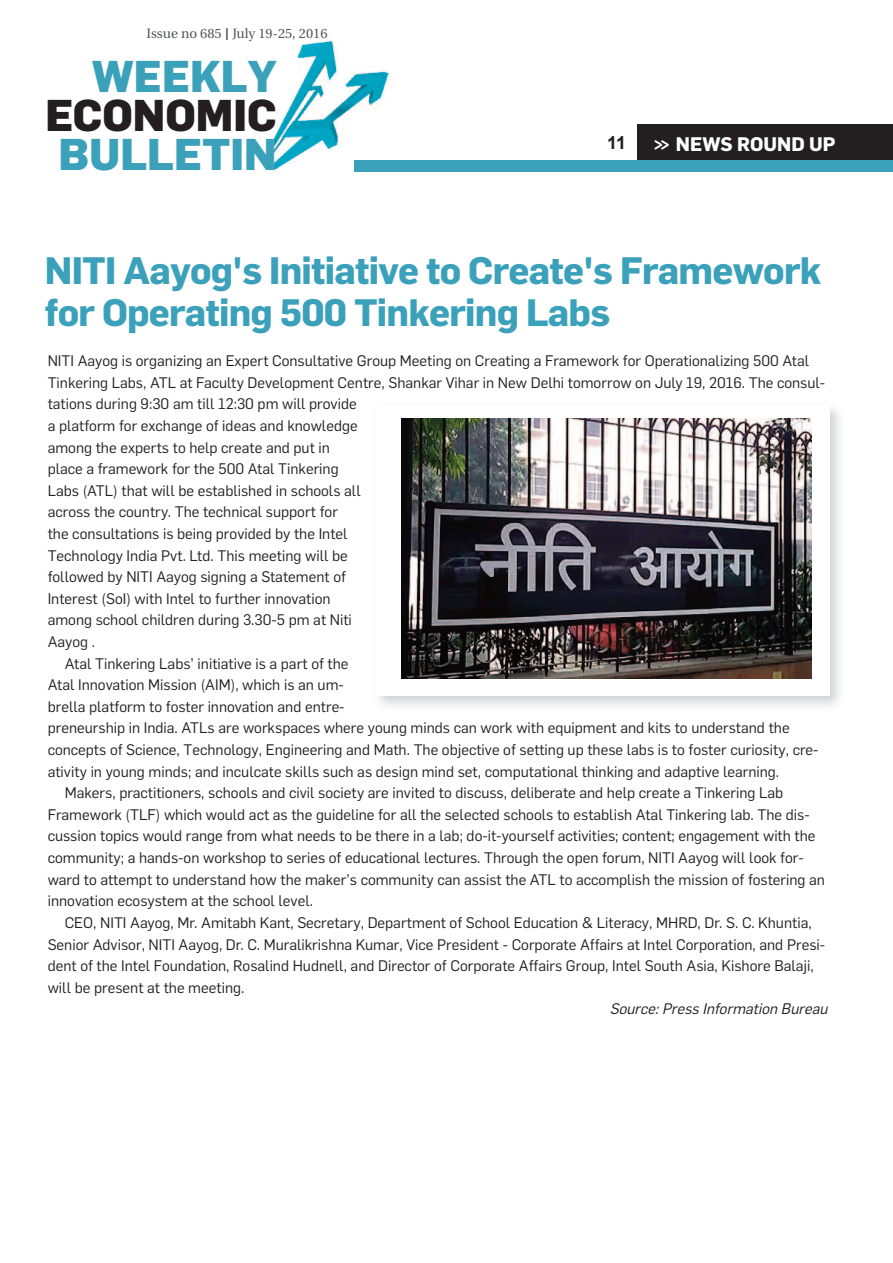
<style>
.page{position:relative;width:893px;height:1263px;background:#fff}
.page>*{position:absolute;margin:0;border:0;box-sizing:border-box;transform-origin:0 0}
.t1{font:800 43.65px "Flama";color:#3ba1bb}
.t2{font:800 43.65px "Flama";color:#231f20}
.t3{font:700 37.5px/42px "Flama";letter-spacing:-.02em;color:#3ba1bb}
.t4{font:700 19.35px "Flama";color:#fff;scale:.8 1}
.t5{font:700 18px "Arial";color:#231f20}
.t6{font:15px "Flama";color:#231f20}
.t7{font:italic 15px "Flama";color:#231f20}
.t8{font:13.5px "Utopia";color:#57585a}
.s1{font-family:"Arial";font-size:16.5px}
</style>
<div class="page">
<div style="left:638px;top:125px;width:255px;height:41px;background:#231f20"></div>
<img style="left:274px;top:40px;width:116px;height:130px">
<div style="left:354px;top:160px;width:539px;height:11px;background:#3ba1bb"></div>
<img style="left:402px;top:419px;width:409px;height:259px">
<p class="t8" style="left:147px;top:28px;width:182px">Issue no 685 <span class="s1">I</span> July 19-25, 2016</p>
<h1 class="t1" style="left:92px;top:61px;width:186px">WEEKLY</h1>
<h1 class="t2" style="left:46px;top:100px;width:233px">ECONOMIC</h1>
<h1 class="t1" style="left:59px;top:139px;width:220px">BULLETIN</h1>
<p class="t5" style="left:607px;top:133px;width:21px">11</p>
<p class="t4" style="left:654px;top:137px;width:229px">&gt;&gt; NEWS ROUND UP</p>
<h2 class="t3" style="left:45px;top:253px;width:778px">NITI Aayog's Initiative to Create's Framework for Operating 500 Tinkering Labs</h2>
<p class="t6" style="left:48px;top:355px;width:763px">NITI Aayog is organizing an Expert Consultative Group Meeting on Creating a Framework for Operationalizing 500 Atal</p>
<p class="t6" style="left:48px;top:377px;width:779px">Tinkering Labs, ATL at Faculty Development Centre, Shankar Vihar in New Delhi tomorrow on July 19, 2016. The consul-</p>
<p class="t6" style="left:48px;top:399px;width:310px">tations during 9:30 am till 12:30 pm will provide</p>
<p class="t6" style="left:48px;top:420px;width:311px">a platform for exchange of ideas and knowledge</p>
<p class="t6" style="left:48px;top:442px;width:284px">among the experts to help create and put in</p>
<p class="t6" style="left:48px;top:463px;width:292px">place a framework for the 500 Atal Tinkering</p>
<p class="t6" style="left:48px;top:485px;width:315px">Labs (ATL) that will be established in schools all</p>
<p class="t6" style="left:48px;top:507px;width:292px">across the country. The technical support for</p>
<p class="t6" style="left:48px;top:528px;width:301px">the consultations is being provided by the Intel</p>
<p class="t6" style="left:48px;top:550px;width:302px">Technology India Pvt. Ltd. This meeting will be</p>
<p class="t6" style="left:48px;top:571px;width:300px">followed by NITI Aayog signing a Statement of</p>
<p class="t6" style="left:48px;top:593px;width:284px">Interest (SoI) with Intel to further innovation</p>
<p class="t6" style="left:48px;top:615px;width:306px">among school children during 3.30-5 pm at Niti</p>
<p class="t6" style="left:48px;top:636px;width:49px">Aayog .</p>
<p class="t6" style="left:65px;top:658px;width:285px">Atal Tinkering Labs’ initiative is a part of the</p>
<p class="t6" style="left:48px;top:679px;width:298px">Atal Innovation Mission (AIM), which is an um-</p>
<p class="t6" style="left:48px;top:701px;width:298px">brella platform to foster innovation and entre-</p>
<p class="t6" style="left:48px;top:723px;width:743px">preneurship in India. ATLs are workspaces where young minds can work with equipment and kits to understand the</p>
<p class="t6" style="left:48px;top:744px;width:772px">concepts of Science, Technology, Engineering and Math. The objective of setting up these labs is to foster curiosity, cre-</p>
<p class="t6" style="left:48px;top:766px;width:733px">ativity in young minds; and inculcate skills such as design mind set, computational thinking and adaptive learning.</p>
<p class="t6" style="left:65px;top:787px;width:720px">Makers, practitioners, schools and civil society are invited to discuss, deliberate and help create a Tinkering Lab</p>
<p class="t6" style="left:48px;top:809px;width:764px">Framework (TLF) which would act as the guideline for all the selected schools to establish Atal Tinkering lab. The dis-</p>
<p class="t6" style="left:48px;top:831px;width:769px">cussion topics would range from what needs to be there in a lab; do-it-yourself activities; content; engagement with the</p>
<p class="t6" style="left:48px;top:852px;width:758px">community; a hands-on workshop to series of educational lectures. Through the open forum, NITI Aayog will look for-</p>
<p class="t6" style="left:48px;top:874px;width:779px">ward to attempt to understand how the maker’s community can assist the ATL to accomplish the mission of fostering an</p>
<p class="t6" style="left:48px;top:895px;width:267px">innovation ecosystem at the school level.</p>
<p class="t6" style="left:65px;top:917px;width:748px">CEO, NITI Aayog, Mr. Amitabh Kant, Secretary, Department of School Education &amp; Literacy, MHRD, Dr. S. C. Khuntia,</p>
<p class="t6" style="left:48px;top:939px;width:779px">Senior Advisor, NITI Aayog, Dr. C. Muralikrishna Kumar, Vice President - Corporate Affairs at Intel Corporation, and Presi-</p>
<p class="t6" style="left:48px;top:960px;width:768px">dent of the Intel Foundation, Rosalind Hudnell, and Director of Corporate Affairs Group, Intel South Asia, Kishore Balaji,</p>
<p class="t6" style="left:48px;top:982px;width:198px">will be present at the meeting.</p>
<p class="t7" style="left:610px;top:1003px;width:222px">Source: Press Information Bureau</p>
</div>
